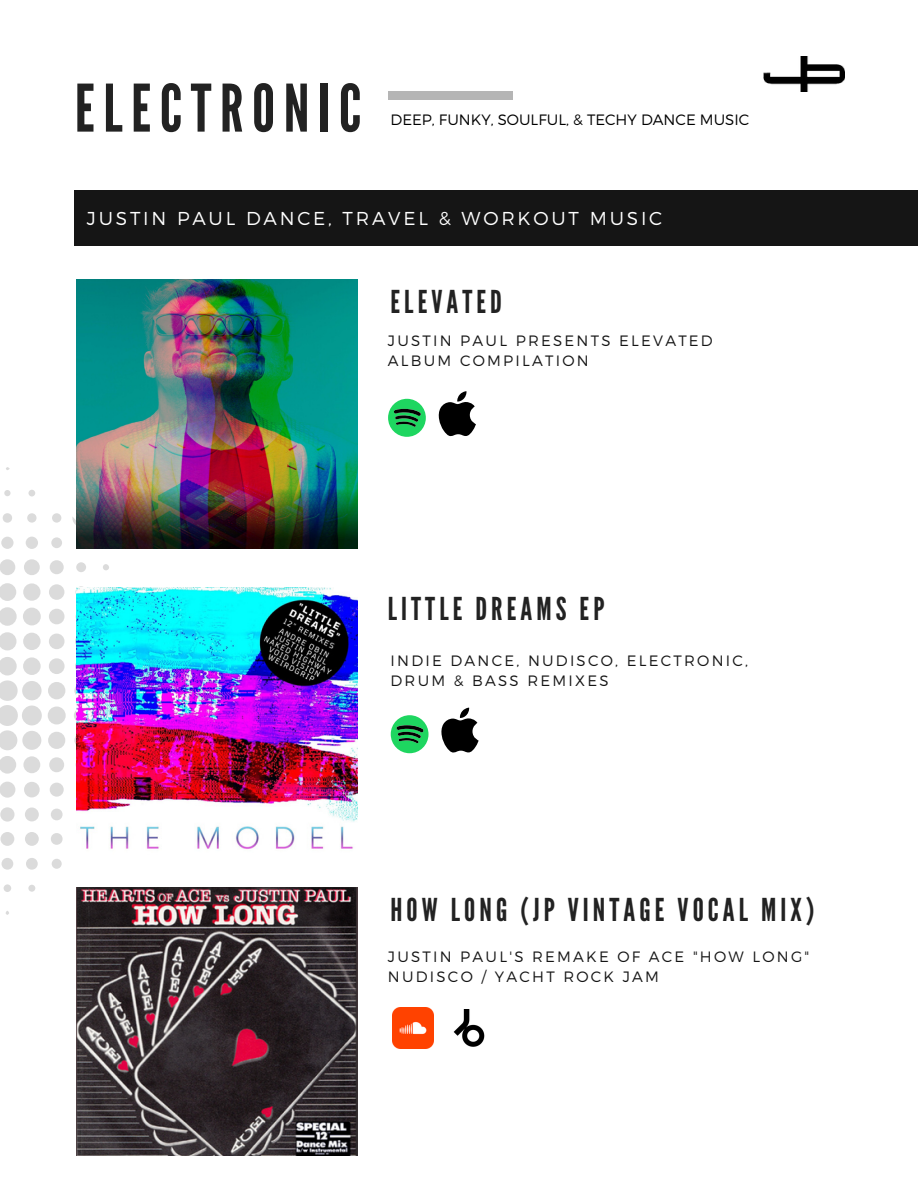
<style>
.page{position:relative;width:918px;height:1188px;background:#fff}
.page>*{position:absolute;margin:0;border:0;box-sizing:border-box;transform-origin:0 0}
.t1{font:65.4px "League Gothic";letter-spacing:.13em;color:#222}
.t2{font:31.5px "League Gothic";letter-spacing:.13em;color:#222}
.t3{font:300 18.6px "Montserrat";letter-spacing:.15em;color:#fff}
.t4{font:300 15px/20.2px "Montserrat";letter-spacing:.15em;color:#151515}
.t5{font:300 15px "Montserrat";color:#000}
</style>
<div class="page">
<div style="left:22px;top:706px;width:20px;height:20px;background:#dbdbdb;border-radius:50%"></div>
<div style="left:22px;top:681px;width:20px;height:19px;background:#dbdbdb;border-radius:50%"></div>
<div style="left:22px;top:731px;width:19px;height:19px;background:#dbdbdb;border-radius:50%"></div>
<svg style="left:0;top:657px;width:18px;height:93px"></svg>
<svg style="left:0;top:607px;width:17px;height:19px"></svg>
<svg style="left:0;top:632px;width:17px;height:18px"></svg>
<div style="left:48px;top:706px;width:18px;height:19px;background:#dbdbdb;border-radius:50%"></div>
<div style="left:23px;top:608px;width:18px;height:18px;background:#dbdbdb;border-radius:50%"></div>
<svg style="left:0;top:583px;width:16px;height:18px"></svg>
<svg style="left:0;top:756px;width:16px;height:18px"></svg>
<div style="left:23px;top:657px;width:18px;height:18px;background:#dbdbdb;border-radius:50%"></div>
<div style="left:23px;top:633px;width:18px;height:17px;background:#dbdbdb;border-radius:50%"></div>
<div style="left:48px;top:682px;width:17px;height:17px;background:#dbdbdb;border-radius:50%"></div>
<div style="left:23px;top:583px;width:18px;height:18px;background:#dbdbdb;border-radius:50%"></div>
<div style="left:48px;top:732px;width:17px;height:17px;background:#dbdbdb;border-radius:50%"></div>
<div style="left:23px;top:756px;width:17px;height:17px;background:#dbdbdb;border-radius:50%"></div>
<div style="left:0;top:782px;width:15px;height:16px;background:#dbdbdb;border-radius:50%"></div>
<div style="left:0;top:559px;width:15px;height:16px;background:#dbdbdb;border-radius:50%"></div>
<div style="left:24px;top:559px;width:16px;height:16px;background:#dbdbdb;border-radius:50%"></div>
<div style="left:49px;top:658px;width:16px;height:16px;background:#dbdbdb;border-radius:50%"></div>
<div style="left:49px;top:609px;width:16px;height:15px;background:#dbdbdb;border-radius:50%"></div>
<div style="left:24px;top:782px;width:16px;height:16px;background:#dbdbdb;border-radius:50%"></div>
<div style="left:49px;top:634px;width:16px;height:15px;background:#dbdbdb;border-radius:50%"></div>
<div style="left:49px;top:584px;width:15px;height:16px;background:#dbdbdb;border-radius:50%"></div>
<div style="left:49px;top:757px;width:15px;height:15px;background:#dbdbdb;border-radius:50%"></div>
<svg style="left:74px;top:708px;width:15px;height:15px"></svg>
<svg style="left:0;top:807px;width:15px;height:15px"></svg>
<div style="left:50px;top:560px;width:14px;height:14px;background:#dbdbdb;border-radius:50%"></div>
<div style="left:50px;top:783px;width:14px;height:14px;background:#dbdbdb;border-radius:50%"></div>
<div style="left:25px;top:807px;width:14px;height:14px;background:#dbdbdb;border-radius:50%"></div>
<div style="left:25px;top:832px;width:14px;height:14px;background:#dbdbdb;border-radius:50%"></div>
<div style="left:0;top:832px;width:14px;height:14px;background:#dbdbdb;border-radius:50%"></div>
<svg style="left:74px;top:733px;width:14px;height:14px"></svg>
<svg style="left:74px;top:684px;width:14px;height:14px"></svg>
<div style="left:26px;top:537px;width:12px;height:12px;background:#dbdbdb;border-radius:50%"></div>
<svg style="left:75px;top:660px;width:12px;height:12px"></svg>
<svg style="left:75px;top:635px;width:12px;height:13px"></svg>
<div style="left:1px;top:537px;width:13px;height:12px;background:#dbdbdb;border-radius:50%"></div>
<div style="left:51px;top:809px;width:12px;height:11px;background:#dbdbdb;border-radius:50%"></div>
<div style="left:51px;top:833px;width:12px;height:12px;background:#dbdbdb;border-radius:50%"></div>
<div style="left:1px;top:858px;width:12px;height:12px;background:#dbdbdb;border-radius:50%"></div>
<div style="left:26px;top:858px;width:12px;height:12px;background:#dbdbdb;border-radius:50%"></div>
<svg style="left:75px;top:586px;width:12px;height:12px"></svg>
<div style="left:76px;top:611px;width:11px;height:11px;background:#05f6fc;border-radius:50%"></div>
<div style="left:51px;top:537px;width:11px;height:11px;background:#dbdbdb;border-radius:50%"></div>
<div style="left:52px;top:859px;width:10px;height:10px;background:#dbdbdb;border-radius:50%"></div>
<div style="left:76px;top:562px;width:10px;height:10px;background:#dbdbdb;border-radius:50%"></div>
<div style="left:3px;top:513px;width:9px;height:10px;background:#dbdbdb;border-radius:50%"></div>
<div style="left:52px;top:513px;width:9px;height:10px;background:#dbdbdb;border-radius:50%"></div>
<svg style="left:27px;top:513px;width:10px;height:10px"></svg>
<div style="left:4px;top:884px;width:7px;height:8px;background:#dbdbdb;border-radius:50%"></div>
<div style="left:28px;top:885px;width:7px;height:7px;background:#dbdbdb;border-radius:50%"></div>
<div style="left:28px;top:490px;width:7px;height:7px;background:#dbdbdb;border-radius:50%"></div>
<svg style="left:72px;top:516px;width:5px;height:11px"></svg>
<div style="left:4px;top:490px;width:7px;height:6px;background:#dbdbdb;border-radius:50%"></div>
<svg style="left:103px;top:564px;width:6px;height:6px"></svg>
<div style="left:75px;top:190px;width:843px;height:56px;background:#151515"></div>
<img style="left:77px;top:279px;width:280px;height:269px">
<div style="left:388px;top:92px;width:124px;height:8px;background:#b5b5b5"></div>
<svg style="left:388px;top:399px;width:38px;height:38px"></svg>
<svg style="left:438px;top:391px;width:38px;height:45px"></svg>
<img style="left:77px;top:588px;width:280px;height:261px">
<svg style="left:391px;top:715px;width:38px;height:38px"></svg>
<svg style="left:441px;top:708px;width:38px;height:45px"></svg>
<img style="left:77px;top:887px;width:280px;height:269px">
<img style="left:392px;top:1007px;width:42px;height:42px">
<img style="left:453px;top:1009px;width:32px;height:38px">
<img style="left:763px;top:56px;width:81px;height:35px">
<h1 class="t1" style="left:75px;top:70px;width:288px">ELECTRONIC</h1>
<p class="t5" style="left:391px;top:110px;width:360px">DEEP, FUNKY, SOULFUL, &amp; TECHY DANCE MUSIC</p>
<p class="t3" style="left:87px;top:206px;width:577px">JUSTIN PAUL DANCE, TRAVEL &amp; WORKOUT MUSIC</p>
<h2 class="t2" style="left:391px;top:284px;width:113px">ELEVATED</h2>
<p class="t4" style="left:388px;top:330px;width:326px">JUSTIN PAUL PRESENTS ELEVATED<br>ALBUM COMPILATION</p>
<h2 class="t2" style="left:388px;top:591px;width:218px">LITTLE DREAMS EP</h2>
<p class="t4" style="left:391px;top:649px;width:359px">INDIE DANCE, NUDISCO, ELECTRONIC,<br>DRUM &amp; BASS REMIXES</p>
<h2 class="t2" style="left:391px;top:891px;width:426px">HOW LONG (JP VINTAGE VOCAL MIX)</h2>
<p class="t4" style="left:388px;top:945px;width:423px">JUSTIN PAUL'S REMAKE OF ACE "HOW LONG"<br>NUDISCO / YACHT ROCK JAM</p>
</div>
